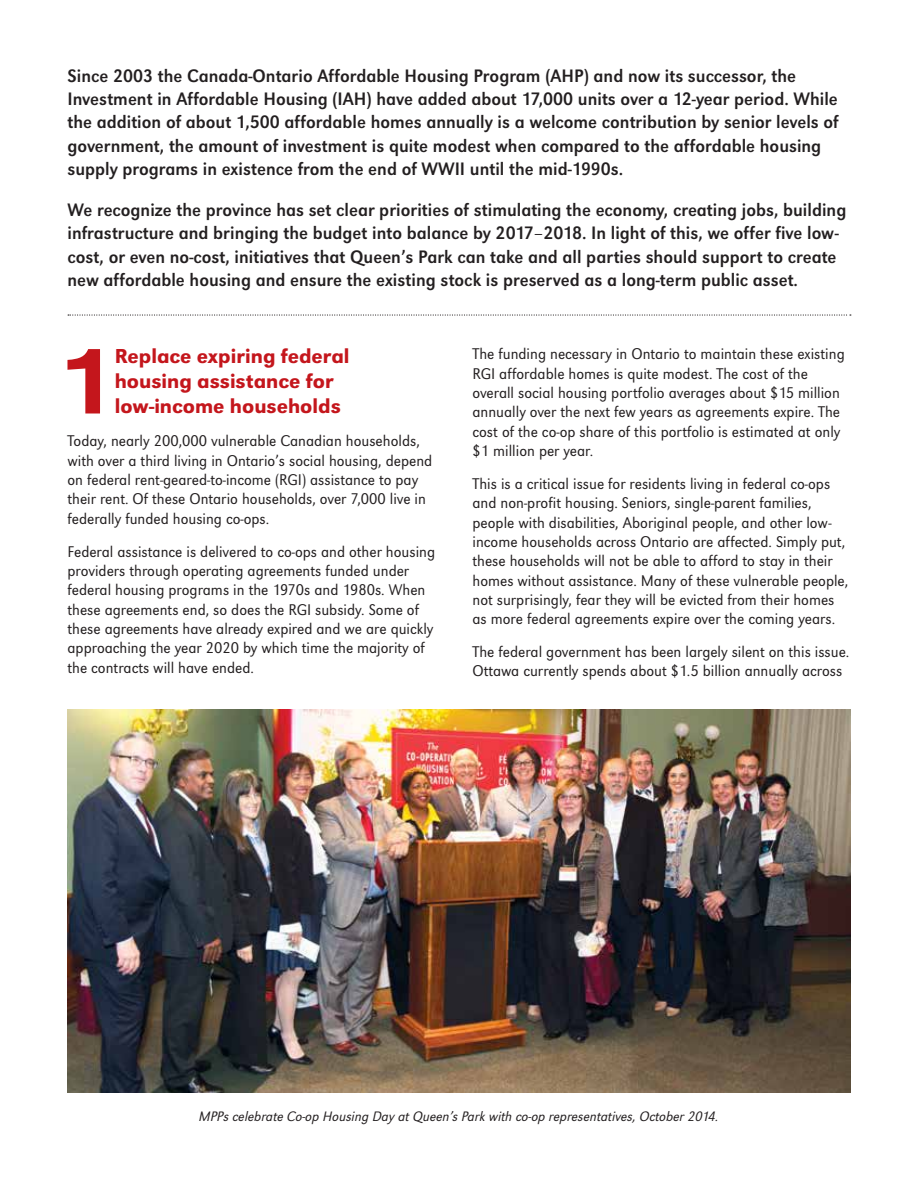
<style>
.page{position:relative;width:918px;height:1188px;background:#fff}
.page>*{position:absolute;margin:0;border:0;box-sizing:border-box;transform-origin:0 0}
.t1{font:500 96.6px "URW Grotesk T";color:#c4161c}
.t2{font:500 21px/25.2px "URW Grotesk T";color:#c4161c}
.t3{font:18.75px/23.2px "URW Grotesk T Regu Narr";color:#231f20}
.t4{font:16.2px/19.4px "URW Grotesk T Ligh Narr";color:#231f20}
.t5{font:14.25px "URW Grotesk T Ligh Narr Obli";color:#231f20}
</style>
<div class="page">
<svg style="left:68px;top:314px;width:783px;height:2px"></svg>
<img style="left:68px;top:710px;width:782px;height:382px">
<p class="t3" style="left:68px;top:64px;width:773px">Since 2003 the Canada-Ontario Affordable Housing Program (AHP) and now its successor, the Investment in Affordable Housing (IAH) have added about 17,000 units over a 12-year period. While the addition of about 1,500 affordable homes annually is a welcome contribution by senior levels of government, the amount of investment is quite modest when compared to the affordable housing supply programs in existence from the end of WWII until the mid-1990s.</p>
<p class="t3" style="left:68px;top:198px;width:780px">We recognize the province has set clear priorities of stimulating the economy, creating jobs, building infrastructure and bringing the budget into balance by 2017–2018. In light of this, we offer five low&shy;cost, or even no-cost, initiatives that Queen’s Park can take and all parties should support to create new affordable housing and ensure the existing stock is preserved as a long-term public asset.</p>
<h1 class="t1" style="left:58px;top:326px;width:58px">1</h1>
<p class="t2" style="left:115px;top:343px;width:236px">Replace expiring federal housing assistance for low-income households</p>
<p class="t4" style="left:68px;top:431px;width:366px">Today, nearly 200,000 vulnerable Canadian households, with over a third living in Ontario’s social housing, depend on federal rent-geared-to-income (RGI) assistance to pay their rent. Of these Ontario households, over 7,000 live in federally funded housing co-ops.</p>
<p class="t4" style="left:68px;top:541px;width:369px">Federal assistance is delivered to co-ops and other housing providers through operating agreements funded under federal housing programs in the 1970s and 1980s. When these agreements end, so does the RGI subsidy. Some of these agreements have already expired and we are quickly approaching the year 2020 by which time the majority of the contracts will have ended.</p>
<p class="t4" style="left:472px;top:344px;width:374px">The funding necessary in Ontario to maintain these existing RGI affordable homes is quite modest. The cost of the overall social housing portfolio averages about $15 million annually over the next few years as agreements expire. The cost of the co-op share of this portfolio is estimated at only $1 million per year.</p>
<p class="t4" style="left:472px;top:474px;width:377px">This is a critical issue for residents living in federal co-ops and non-profit housing. Seniors, single-parent families, people with disabilities, Aboriginal people, and other low&shy;income households across Ontario are affected. Simply put, these households will not be able to afford to stay in their homes without assistance. Many of these vulnerable people, not surprisingly, fear they will be evicted from their homes as more federal agreements expire over the coming years.</p>
<p class="t4" style="left:472px;top:642px;width:378px">The federal government has been largely silent on this issue.<br>Ottawa currently spends about $1.5 billion annually across</p>
<p class="t5" style="left:199px;top:1108px;width:521px">MPPs celebrate Co-op Housing Day at Queen’s Park with co-op representatives, October 2014.</p>
</div>
